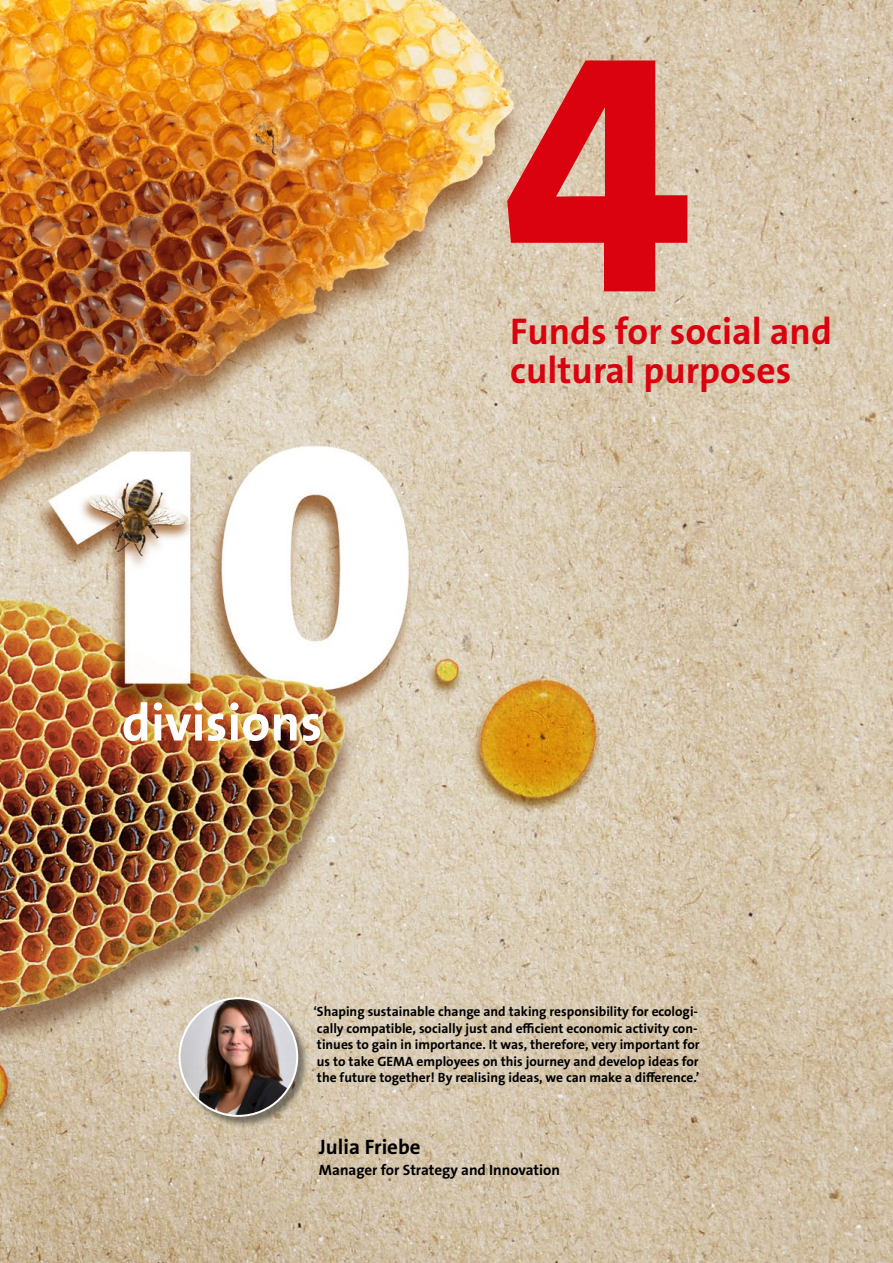
<style>
.page{position:relative;width:893px;height:1263px;background:#fff}
.page>*{position:absolute;margin:0;border:0;box-sizing:border-box;transform-origin:0 0}
._16_Kapiteltrenner_headline{font:800 342px "The Sans Os F";color:#da020e}
._02_Kolumnentitel__rechts{font:700 52.5px "The Sans Os F";color:#fff}
._16_Kapiteltrenner_headline-2{font:700 37.5px "The Sans Os F";color:#da020e}
._02_Kolumnentitel__rechts-2{font:700 21px "The Sans Os F";color:#000}
._02_Kolumnentitel__rechts-3{font:700 15px "The Sans Os F";color:#000}
._02_Kolumnentitel__rechts-4{font:700 13.5px/16.5px "The Sans Os F";color:#000}
.s1{color:#1a1a18}
</style>
<div class="page">
<img style="left:0;top:0;width:893px;height:1263px">
<div style="left:179px;top:998px;width:131px;height:130px;background:#1a1a18;opacity:.5"></div>
<img style="left:180px;top:998px;width:117px;height:118px;border-radius:59px">
<div style="left:179px;top:997px;width:119px;height:120px;border:2px solid #fff;border-radius:50%"></div>
<p class="_16_Kapiteltrenner_headline" style="left:501px;top:-44px;width:193px">4</p>
<p class="_16_Kapiteltrenner_headline-2" style="left:510px;top:307px;width:323px">Funds for social and</p>
<p class="_02_Kolumnentitel__rechts" style="left:122px;top:689px;width:202px">divisions</p>
<p class="_16_Kapiteltrenner_headline-2" style="left:510px;top:346px;width:283px">cultural purposes</p>
<p class="_02_Kolumnentitel__rechts-4" style="left:313px;top:1003px;width:388px"><span class="s1">‘</span>Shaping sustainable change and taking responsibility for ecologi&shy;cally compatible, socially just and efficient economic activity con&shy;tinues to gain in importance. It was, therefore, very important for us to take GEMA employees on this journey and develop ideas for the future together! By realising ideas, we can make a difference.’</p>
<p class="_02_Kolumnentitel__rechts-2" style="left:319px;top:1133px;width:103px">Julia Friebe</p>
<p class="_02_Kolumnentitel__rechts-3" style="left:319px;top:1160px;width:243px">Manager for Strategy and Innovation</p>
</div>
